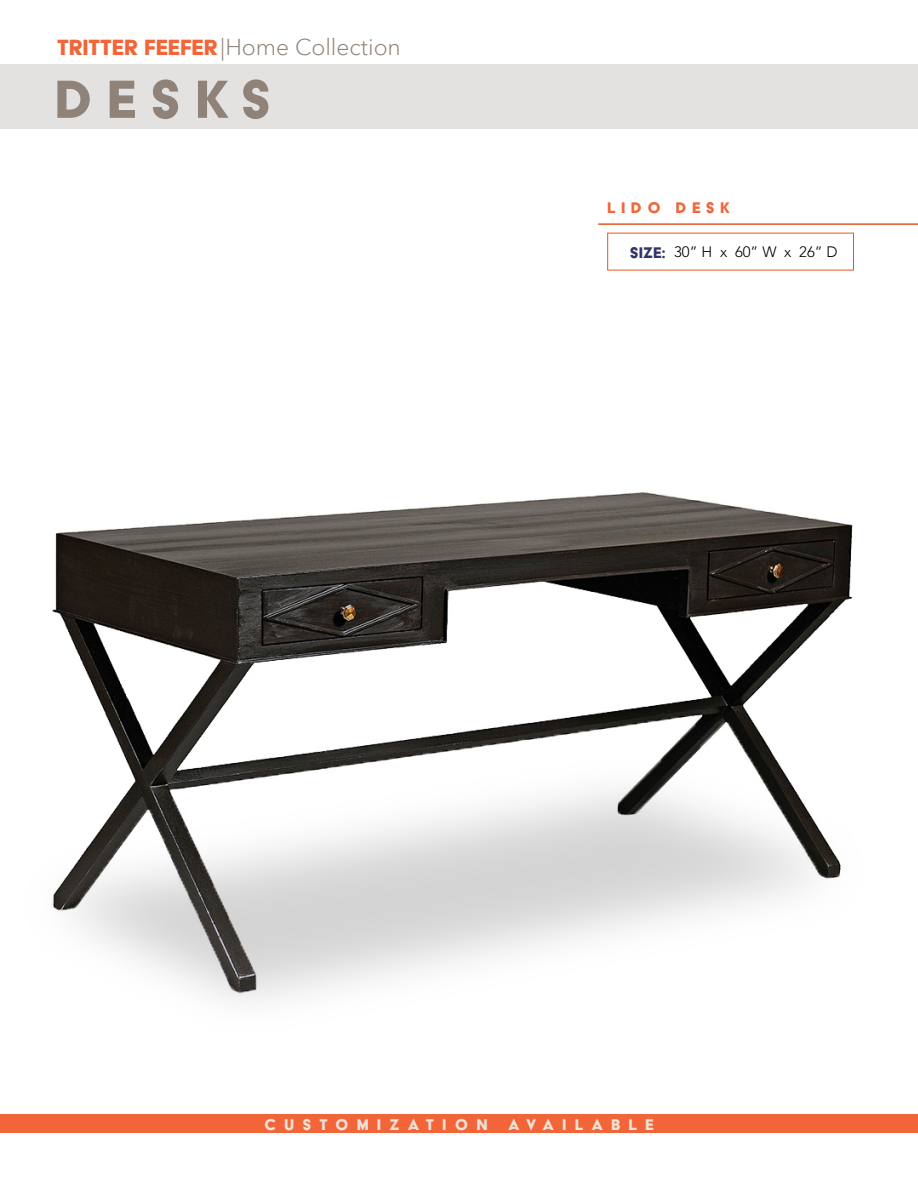
<style>
.page{position:relative;width:918px;height:1188px;background:#fff}
.page>*{position:absolute;margin:0;border:0;box-sizing:border-box;transform-origin:0 0}
.t1{font:61.8px "Acier BAT Text Solid";letter-spacing:.22em;color:#8e8279}
.t2{font:300 22.95px "Avenir Next LTW01";color:#8e8279}
.t3{font:18px "Acier BAT Text Solid";letter-spacing:.45em;color:#e9e2d5}
.t4{font:17.85px "Acier BAT Text Solid";color:#f26539}
.t5{font:300 15px "Avenir LT Std";color:#000}
.s1{font-family:"Acier BAT Text Solid";font-weight:400;font-size:25.5px;color:#f26539}
.s2{font-family:"Acier BAT Text Solid";font-weight:400;font-size:17.85px;color:#323467}
</style>
<div class="page">
<img style="left:52px;top:492px;width:801px;height:509px">
<hr style="left:598px;top:223px;width:320px;height:2px;background:#e65525">
<div style="left:0;top:64px;width:918px;height:64px;background:#e4e2e1"></div>
<div style="left:0;top:1114px;width:918px;height:19px;background:#f26539"></div>
<p class="t2" style="left:57px;top:33px;width:345px"><span class="s1">TRITTER FEEFER</span>|Home Collection</p>
<h1 class="t1" style="left:54px;top:67px;width:219px">DESKS</h1>
<p class="t4" style="left:607px;top:198px;width:124px">LIDO DESK</p>
<p class="t5" style="left:630px;top:243px;width:209px"><span class="s2">SIZE:</span> 30” H x 60” W x 26” D</p>
<p class="t3" style="left:264px;top:1115px;width:391px">CUSTOMIZATION AVAILABLE</p>
</div>
